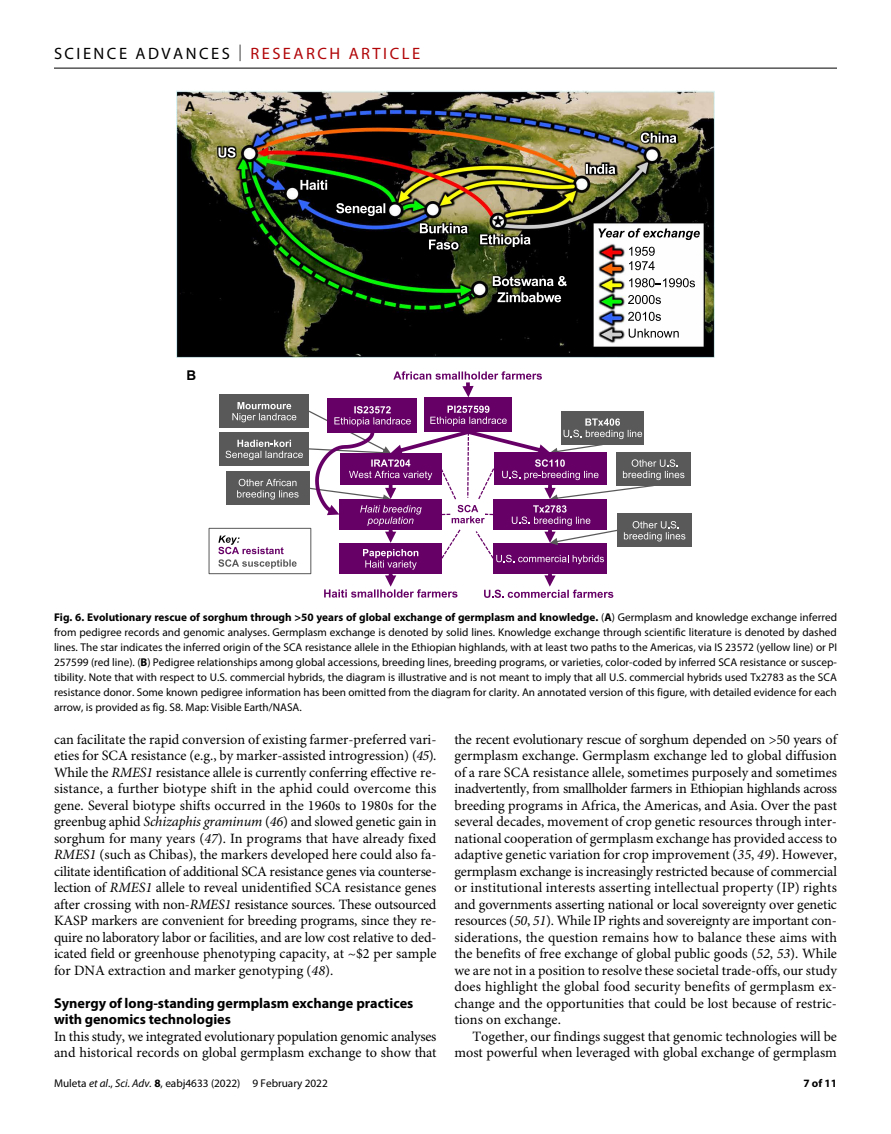
<style>
.page{position:relative;width:891px;height:1134px;background:#fff}
.page>*{position:absolute;margin:0;border:0;box-sizing:border-box;transform-origin:0 0}
.t1{font:16.5px "Myriad Pro";letter-spacing:.15em;color:#000}
.t2{font:14.25px/16.5px "Minion Pro";color:#000;text-align:justify}
.t3{font:700 14.25px/16.5px "Myriad Pro";color:#000}
.t4{font:700 13.5px "Arial";color:#000}
.t5{font:11.25px/15px "Myriad Pro";color:#000;text-align:justify}
.t6{font:700 11.25px "Myriad Pro";color:#000}
.s1{font-weight:300}
.s2{color:#b10508}
.s3{font-weight:700}
.s4{font-style:italic}
</style>
<div class="page">
<hr style="left:54px;top:68px;width:783px;height:1px;background:#000">
<img style="left:176px;top:90px;width:538px;height:267px">
<div style="left:220px;top:432px;width:89px;height:34px;background:#595959"></div>
<svg style="left:226px;top:440px;width:77px;height:20px"></svg>
<div style="left:220px;top:395px;width:89px;height:33px;background:#595959"></div>
<svg style="left:232px;top:402px;width:64px;height:20px"></svg>
<div style="left:425px;top:397px;width:87px;height:35px;background:#606"></div>
<div style="left:616px;top:452px;width:75px;height:34px;background:#595959"></div>
<svg style="left:393px;top:371px;width:149px;height:26px"></svg>
<div style="left:209px;top:528px;width:102px;height:46px;border:1px solid #595959"></div>
<svg style="left:218px;top:536px;width:79px;height:33px"></svg>
<div style="left:226px;top:472px;width:84px;height:33px;background:#595959"></div>
<svg style="left:237px;top:479px;width:62px;height:21px"></svg>
<div style="left:617px;top:514px;width:75px;height:33px;background:#595959"></div>
<div style="left:328px;top:398px;width:89px;height:35px;background:#606"></div>
<svg style="left:218px;top:147px;width:18px;height:11px"></svg>
<svg style="left:641px;top:133px;width:35px;height:10px"></svg>
<svg style="left:480px;top:234px;width:51px;height:13px"></svg>
<svg style="left:586px;top:164px;width:29px;height:10px"></svg>
<svg style="left:420px;top:223px;width:48px;height:10px"></svg>
<svg style="left:429px;top:240px;width:30px;height:10px"></svg>
<svg style="left:300px;top:180px;width:27px;height:10px"></svg>
<svg style="left:493px;top:276px;width:74px;height:10px"></svg>
<svg style="left:497px;top:292px;width:64px;height:10px"></svg>
<svg style="left:629px;top:247px;width:26px;height:23px"></svg>
<svg style="left:629px;top:278px;width:66px;height:9px"></svg>
<svg style="left:628px;top:295px;width:33px;height:9px"></svg>
<svg style="left:628px;top:312px;width:33px;height:9px"></svg>
<svg style="left:598px;top:228px;width:102px;height:12px"></svg>
<svg style="left:629px;top:329px;width:50px;height:9px"></svg>
<svg style="left:336px;top:203px;width:49px;height:13px"></svg>
<svg style="left:309px;top:406px;width:376px;height:192px"></svg>
<p class="t1" style="left:54px;top:40px;width:368px">SCIENCE ADVANCES <span class="s1">|</span> <span class="s2">RESEARCH ARTICLE</span></p>
<p class="t4" style="left:185px;top:99px;width:11px">A</p>
<p class="t4" style="left:186px;top:367px;width:11px">B</p>
<p class="t5" style="left:54px;top:610px;width:785px"><span class="s3">Fig. 6. Evolutionary rescue of sorghum through &gt;50 years of global exchange of germplasm and knowledge.</span> (<span class="s3">A</span>) Germplasm and knowledge exchange inferred from pedigree records and genomic analyses. Germplasm exchange is denoted by solid lines. Knowledge exchange through scientific literature is denoted by dashed lines. The star indicates the inferred origin of the SCA resistance allele in the Ethiopian highlands, with at least two paths to the Americas, via IS 23572 (yellow line) or PI 257599 (red line). (<span class="s3">B</span>) Pedigree relationships among global accessions, breeding lines, breeding programs, or varieties, color-coded by inferred SCA resistance or suscep&shy;tibility. Note that with respect to U.S. commercial hybrids, the diagram is illustrative and is not meant to imply that all U.S. commercial hybrids used Tx2783 as the SCA resistance donor. Some known pedigree information has been omitted from the diagram for clarity. An annotated version of this figure, with detailed evidence for each arrow, is provided as fig. S8. Map: Visible Earth/NASA.</p>
<p class="t2" style="left:54px;top:732px;width:384px">can facilitate the rapid conversion of existing farmer-preferred vari&shy;eties for SCA resistance (e.g., by marker-assisted introgression) (<span class="s4">45</span>).<br>While the <span class="s4">RMES1</span> resistance allele is currently conferring effective re&shy;sistance, a further biotype shift in the aphid could overcome this gene. Several biotype shifts occurred in the 1960s to 1980s for the greenbug aphid <span class="s4">Schizaphis graminum</span> (<span class="s4">46</span>) and slowed genetic gain in sorghum for many years (<span class="s4">47</span>). In programs that have already fixed <span class="s4">RMES1</span> (such as Chibas), the markers developed here could also fa&shy;cilitate identification of additional SCA resistance genes via counterse&shy;lection of <span class="s4">RMES1</span> allele to reveal unidentified SCA resistance genes after crossing with non-<span class="s4">RMES1</span> resistance sources. These outsourced KASP markers are convenient for breeding programs, since they re&shy;quire no laboratory labor or facilities, and are low cost relative to ded&shy;icated field or greenhouse phenotyping capacity, at ~$2 per sample for DNA extraction and marker genotyping (<span class="s4">48</span>).</p>
<p class="t3" style="left:54px;top:993px;width:361px">Synergy of long-standing germplasm exchange practices with genomics technologies</p>
<p class="t2" style="left:54px;top:1029px;width:384px">In this study, we integrated evolutionary population genomic analyses and historical records on global germplasm exchange to show that</p>
<p class="t5" style="left:54px;top:1076px;width:275px">Muleta <span class="s4">et al</span>., <span class="s4">Sci. Adv.</span> <span class="s3">8</span>, eabj4633 (2022) 9 February 2022</p>
<p class="t2" style="left:454px;top:732px;width:384px">the recent evolutionary rescue of sorghum depended on &gt;50 years of germplasm exchange. Germplasm exchange led to global diffusion of a rare SCA resistance allele, sometimes purposely and sometimes inadvertently, from smallholder farmers in Ethiopian highlands across breeding programs in Africa, the Americas, and Asia. Over the past several decades, movement of crop genetic resources through inter&shy;national cooperation of germplasm exchange has provided access to adaptive genetic variation for crop improvement (<span class="s4">35</span>, <span class="s4">49</span>). However, germplasm exchange is increasingly restricted because of commercial or institutional interests asserting intellectual property (IP) rights and governments asserting national or local sovereignty over genetic resources (<span class="s4">50</span>, <span class="s4">51</span>). While IP rights and sovereignty are important con&shy;siderations, the question remains how to balance these aims with the benefits of free exchange of global public goods (<span class="s4">52</span>, <span class="s4">53</span>). While we are not in a position to resolve these societal trade-offs, our study does highlight the global food security benefits of germplasm ex&shy;change and the opportunities that could be lost because of restric&shy;tions on exchange.</p>
<p class="t2" style="left:454px;top:1029px;width:384px;text-align:right">Together, our findings suggest that genomic technologies will be most powerful when leveraged with global exchange of germplasm</p>
<p class="t6" style="left:803px;top:1074px;width:35px">7 of 11</p>
</div>
